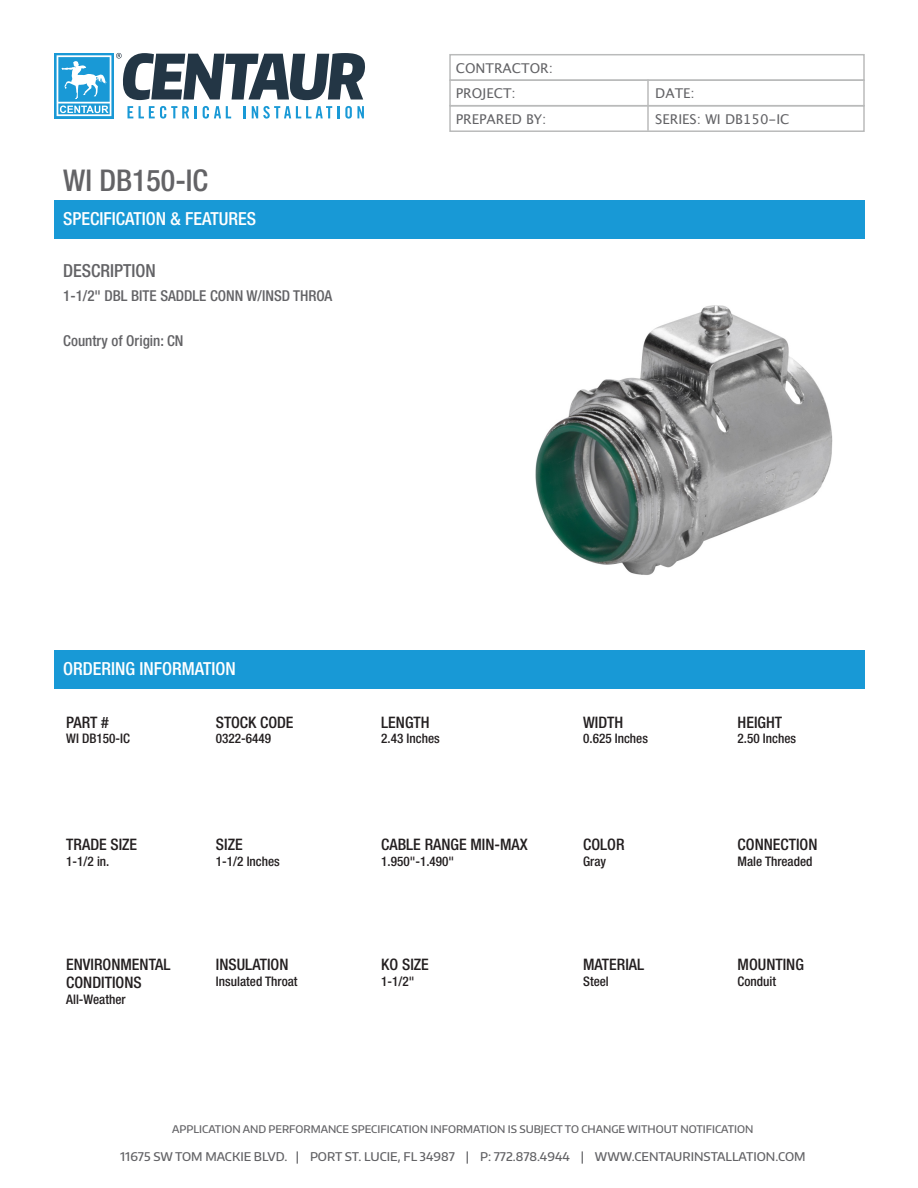
<style>
.page{position:relative;width:918px;height:1188px;background:#fff}
.page>*{position:absolute;margin:0;border:0;box-sizing:border-box;transform-origin:0 0}
.t1{font:500 condensed 30px "Helvetica Neue";color:#636366}
.t2{font:500 condensed 18px "Helvetica Neue";color:#fff}
.t3{font:500 condensed 18px "Helvetica Neue";color:#636366}
.t4{font:500 condensed 15.9px/18px "Helvetica Neue";color:#231f20}
.t5{font:500 condensed 15px "Helvetica Neue";color:#636366}
.t6{font:13.5px "Lucida Grande";color:#636366}
.t7{font:500 condensed 13.2px "Helvetica Neue";color:#231f20}
.t8{font:500 12px "Encode Sans Normal";color:#636366}
.t9{font:500 10.5px "Encode Sans Normal";color:#636366}
</style>
<div class="page">
<svg style="left:54px;top:53px;width:3px;height:65px"></svg>
<svg style="left:57px;top:53px;width:308px;height:65px"></svg>
<div style="left:449px;top:54px;width:416px;height:27px;border:2px solid #babbbb"></div>
<div style="left:449px;top:79px;width:416px;height:27px;border:2px solid #babbbb"></div>
<hr style="left:647px;top:80px;width:2px;height:25px;background:#babbbb">
<div style="left:449px;top:105px;width:416px;height:27px;border:2px solid #babbbb"></div>
<hr style="left:647px;top:106px;width:2px;height:24px;background:#babbbb">
<div style="left:54px;top:200px;width:811px;height:39px;background:#1899d6"></div>
<div style="left:54px;top:650px;width:811px;height:39px;background:#1899d6"></div>
<img style="left:535px;top:305px;width:297px;height:270px">
<p class="t1" style="left:63px;top:163px;width:146px">WI DB150-IC</p>
<p class="t2" style="left:63px;top:208px;width:195px">SPECIFICATION &amp; FEATURES</p>
<p class="t3" style="left:63px;top:260px;width:94px">DESCRIPTION</p>
<p class="t5" style="left:63px;top:286px;width:271px">1-1/2" DBL BITE SADDLE CONN W/INSD THROA</p>
<p class="t5" style="left:63px;top:331px;width:122px">Country of Origin: CN</p>
<p class="t6" style="left:456px;top:60px;width:99px">CONTRACTOR:</p>
<p class="t6" style="left:456px;top:86px;width:62px">PROJECT:</p>
<p class="t6" style="left:655px;top:86px;width:41px">DATE:</p>
<p class="t6" style="left:456px;top:111px;width:92px">PREPARED BY:</p>
<p class="t6" style="left:655px;top:111px;width:136px">SERIES: WI DB150-IC</p>
<p class="t2" style="left:63px;top:658px;width:174px">ORDERING INFORMATION</p>
<p class="t4" style="left:66px;top:713px;width:44px">PART #</p>
<p class="t7" style="left:66px;top:731px;width:65px">WI DB150-IC</p>
<p class="t4" style="left:216px;top:713px;width:79px">STOCK CODE</p>
<p class="t7" style="left:216px;top:731px;width:57px">0322-6449</p>
<p class="t4" style="left:381px;top:713px;width:50px">LENGTH</p>
<p class="t7" style="left:381px;top:731px;width:60px">2.43 Inches</p>
<p class="t4" style="left:583px;top:713px;width:42px">WIDTH</p>
<p class="t7" style="left:583px;top:731px;width:66px">0.625 Inches</p>
<p class="t4" style="left:738px;top:713px;width:46px">HEIGHT</p>
<p class="t7" style="left:738px;top:731px;width:60px">2.50 Inches</p>
<p class="t4" style="left:66px;top:836px;width:72px">TRADE SIZE</p>
<p class="t7" style="left:66px;top:854px;width:45px">1-1/2 in.</p>
<p class="t4" style="left:216px;top:836px;width:28px">SIZE</p>
<p class="t7" style="left:216px;top:854px;width:65px">1-1/2 Inches</p>
<p class="t4" style="left:381px;top:836px;width:148px">CABLE RANGE MIN-MAX</p>
<p class="t7" style="left:381px;top:854px;width:74px">1.950"-1.490"</p>
<p class="t4" style="left:583px;top:836px;width:43px">COLOR</p>
<p class="t7" style="left:583px;top:854px;width:24px">Gray</p>
<p class="t4" style="left:738px;top:836px;width:81px">CONNECTION</p>
<p class="t7" style="left:738px;top:854px;width:76px">Male Threaded</p>
<p class="t4" style="left:66px;top:956px;width:106px">ENVIRONMENTAL<br>CONDITIONS</p>
<p class="t7" style="left:66px;top:992px;width:61px">All-Weather</p>
<p class="t4" style="left:216px;top:956px;width:74px">INSULATION</p>
<p class="t7" style="left:216px;top:974px;width:83px">Insulated Throat</p>
<p class="t4" style="left:381px;top:956px;width:49px">KO SIZE</p>
<p class="t7" style="left:381px;top:974px;width:35px">1-1/2"</p>
<p class="t4" style="left:583px;top:956px;width:63px">MATERIAL</p>
<p class="t7" style="left:583px;top:974px;width:27px">Steel</p>
<p class="t4" style="left:738px;top:956px;width:68px">MOUNTING</p>
<p class="t7" style="left:738px;top:974px;width:40px">Conduit</p>
<p class="t9" style="left:172px;top:1122px;width:583px">APPLICATION AND PERFORMANCE SPECIFICATION INFORMATION IS SUBJECT TO CHANGE WITHOUT NOTIFICATION</p>
<p class="t8" style="left:120px;top:1149px;width:687px">11675 SW TOM MACKIE BLVD. | PORT ST. LUCIE, FL 34987 | P: 772.878.4944 | WWW.CENTAURINSTALLATION.COM</p>
</div>
